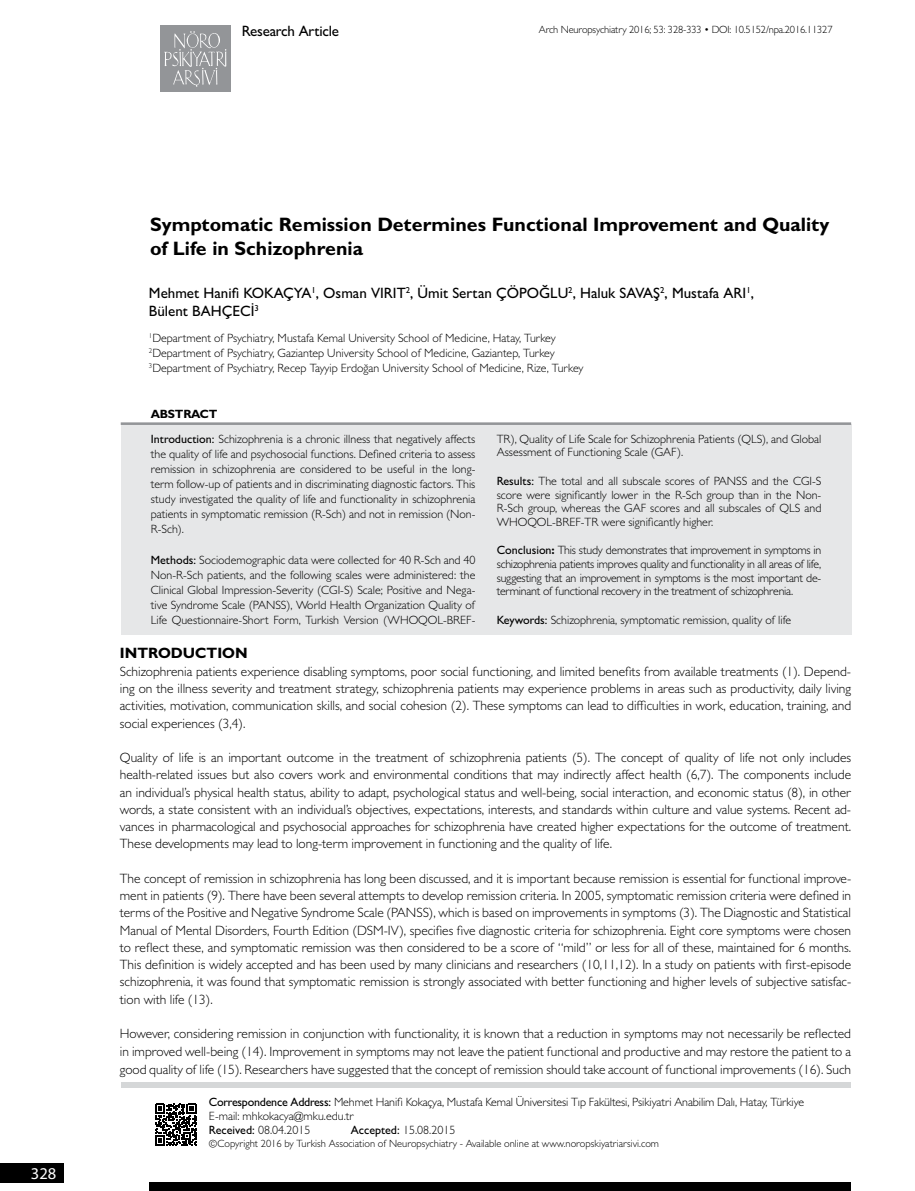
<style>
.page{position:relative;width:915px;height:1191px;background:#fff}
.page>*{position:absolute;margin:0;border:0;box-sizing:border-box;transform-origin:0 0}
.t1{font:700 19.5px/23.4px "Gill Sans MT Pro";color:#000}
.t2{font:16.5px "Myriad Pro";color:#fff}
.t3{font:500 15px/18px "Gill Sans MT Pro";color:#000}
.t4{font:700 15px "Gill Sans MT Pro";color:#000}
.t5{font:300 13.5px/17.2px "Gill Sans MT Pro";color:#000;text-align:justify}
.t6{font:300 12px/15.1px "Gill Sans MT Pro";color:#000;text-align:justify}
.t7{font:700 12px "Gill Sans MT Pro";letter-spacing:-.02em;color:#000}
.t8{font:300 10.5px "Gill Sans MT Pro";color:#000}
.s1{font-weight:500}
.s2{font-weight:700}
</style>
<div class="page">
<div style="left:160px;top:26px;width:71px;height:66px;background:#939598"></div>
<svg style="left:164px;top:31px;width:62px;height:56px"></svg>
<svg style="left:155px;top:1103px;width:42px;height:42px"></svg>
<div style="left:121px;top:424px;width:729px;height:210px;background:#e6e7e8"></div>
<hr style="left:121px;top:422px;width:729px;height:3px;background:#939598">
<div style="left:121px;top:1082px;width:729px;height:6px;background:#d5d7d8"></div>
<div style="left:149px;top:1182px;width:701px;height:9px;background:#000"></div>
<div style="left:0;top:1163px;width:64px;height:19px;background:#000"></div>
<p class="t3" style="left:242px;top:22px;width:98px">Research Article</p>
<p class="t8" style="left:538px;top:23px;width:295px">Arch Neuropsychiatry 2016; 53: 328-333 • DOI: 10.5152/npa.2016.11327</p>
<p class="t2" style="left:31px;top:1162px;width:27px">328</p>
<h1 class="t1" style="left:150px;top:213px;width:680px">Symptomatic Remission Determines Functional Improvement and Quality of Life in Schizophrenia</h1>
<p class="t3" style="left:149px;top:284px;width:606px">Mehmet Hanifi KOKAÇYA<sup>1</sup>, Osman VIRIT<sup>2</sup>, Ümit Sertan ÇÖPOĞLU<sup>2</sup>, Haluk SAVAŞ<sup>2</sup>, Mustafa ARI<sup>1</sup>,<br>Bülent BAHÇECİ<sup>3</sup></p>
<p class="t6" style="left:149px;top:330px;width:436px;text-align:left"><sup>1</sup>Department of Psychiatry, Mustafa Kemal University School of Medicine, Hatay, Turkey<br><sup>2</sup>Department of Psychiatry, Gaziantep University School of Medicine, Gaziantep, Turkey<br><sup>3</sup>Department of Psychiatry, Recep Tayyip Erdoğan University School of Medicine, Rize, Turkey</p>
<p class="t7" style="left:151px;top:407px;width:68px">ABSTRACT</p>
<p class="t6" style="left:151px;top:431px;width:326px"><span class="s1">Introduction:</span> Schizophrenia is a chronic illness that negatively affects the quality of life and psychosocial functions. Defined criteria to assess remission in schizophrenia are considered to be useful in the long&shy;term follow-up of patients and in discriminating diagnostic factors. This study investigated the quality of life and functionality in schizophrenia patients in symptomatic remission (R-Sch) and not in remission (Non-R-Sch).</p>
<p class="t6" style="left:151px;top:552px;width:326px"><span class="s1">Methods:</span> Sociodemographic data were collected for 40 R-Sch and 40<br>Non-R-Sch patients, and the following scales were administered: the Clinical Global Impression-Severity (CGI-S) Scale; Positive and Nega&shy;tive Syndrome Scale (PANSS), World Health Organization Quality of Life Questionnaire-Short Form, Turkish Version (WHOQOL-BREF-</p>
<p class="t6" style="left:496px;top:432px;width:326px;line-height:13.5px">TR), Quality of Life Scale for Schizophrenia Patients (QLS), and Global<br>Assessment of Functioning Scale (GAF).</p>
<p class="t6" style="left:496px;top:474px;width:326px;line-height:13.5px"><span class="s1">Results:</span> The total and all subscale scores of PANSS and the CGI-S score were significantly lower in the R-Sch group than in the Non-R-Sch group, whereas the GAF scores and all subscales of QLS and WHOQOL-BREF-TR were significantly higher.</p>
<p class="t6" style="left:496px;top:543px;width:326px;line-height:13.5px"><span class="s1">Conclusion</span><span class="s2">:</span> This study demonstrates that improvement in symptoms in schizophrenia patients improves quality and functionality in all areas of life, suggesting that an improvement in symptoms is the most important de&shy;terminant of functional recovery in the treatment of schizophrenia.</p>
<p class="t6" style="left:496px;top:612px;width:296px"><span class="s1">Keywords:</span> Schizophrenia, symptomatic remission, quality of life</p>
<p class="t4" style="left:120px;top:644px;width:129px">INTRODUCTION</p>
<p class="t5" style="left:120px;top:662px;width:732px">Schizophrenia patients experience disabling symptoms, poor social functioning, and limited benefits from available treatments (1). Depend&shy;ing on the illness severity and treatment strategy, schizophrenia patients may experience problems in areas such as productivity, daily living activities, motivation, communication skills, and social cohesion (2). These symptoms can lead to difficulties in work, education, training, and social experiences (3,4).</p>
<p class="t5" style="left:120px;top:748px;width:732px">Quality of life is an important outcome in the treatment of schizophrenia patients (5). The concept of quality of life not only includes health-related issues but also covers work and environmental conditions that may indirectly affect health (6,7). The components include an individual’s physical health status, ability to adapt, psychological status and well-being, social interaction, and economic status (8), in other words, a state consistent with an individual’s objectives, expectations, interests, and standards within culture and value systems. Recent ad&shy;vances in pharmacological and psychosocial approaches for schizophrenia have created higher expectations for the outcome of treatment.<br>These developments may lead to long-term improvement in functioning and the quality of life.</p>
<p class="t5" style="left:120px;top:869px;width:732px">The concept of remission in schizophrenia has long been discussed, and it is important because remission is essential for functional improve&shy;ment in patients (9). There have been several attempts to develop remission criteria. In 2005, symptomatic remission criteria were defined in terms of the Positive and Negative Syndrome Scale (PANSS), which is based on improvements in symptoms (3). The Diagnostic and Statistical Manual of Mental Disorders, Fourth Edition (DSM-IV), specifies five diagnostic criteria for schizophrenia. Eight core symptoms were chosen to reflect these, and symptomatic remission was then considered to be a score of “mild” or less for all of these, maintained for 6 months.<br>This definition is widely accepted and has been used by many clinicians and researchers (10,11,12). In a study on patients with first-episode schizophrenia, it was found that symptomatic remission is strongly associated with better functioning and higher levels of subjective satisfac&shy;tion with life (13).</p>
<p class="t5" style="left:120px;top:1025px;width:732px">However, considering remission in conjunction with functionality, it is known that a reduction in symptoms may not necessarily be reflected in improved well-being (14). Improvement in symptoms may not leave the patient functional and productive and may restore the patient to a good quality of life (15). Researchers have suggested that the concept of remission should take account of functional improvements (16). Such</p>
<p class="t6" style="left:209px;top:1094px;width:596px;line-height:14.4px;text-align:left"><span class="s1">Correspondence Address:</span> Mehmet Hanifi Kokaçya, Mustafa Kemal Üniversitesi Tıp Fakültesi, Psikiyatri Anabilim Dalı, Hatay, Türkiye<br>E-mail: mhkokacya@mku.edu.tr<br><span class="s1">Received:</span> 08.04.2015</p>
<p class="t6" style="left:351px;top:1122px;width:106px"><span class="s1">Accepted:</span> 15.08.2015</p>
<p class="t8" style="left:209px;top:1137px;width:451px">©Copyright 2016 by Turkish Association of Neuropsychiatry - Available online at www.noropskiyatriarsivi.com</p>
</div>
